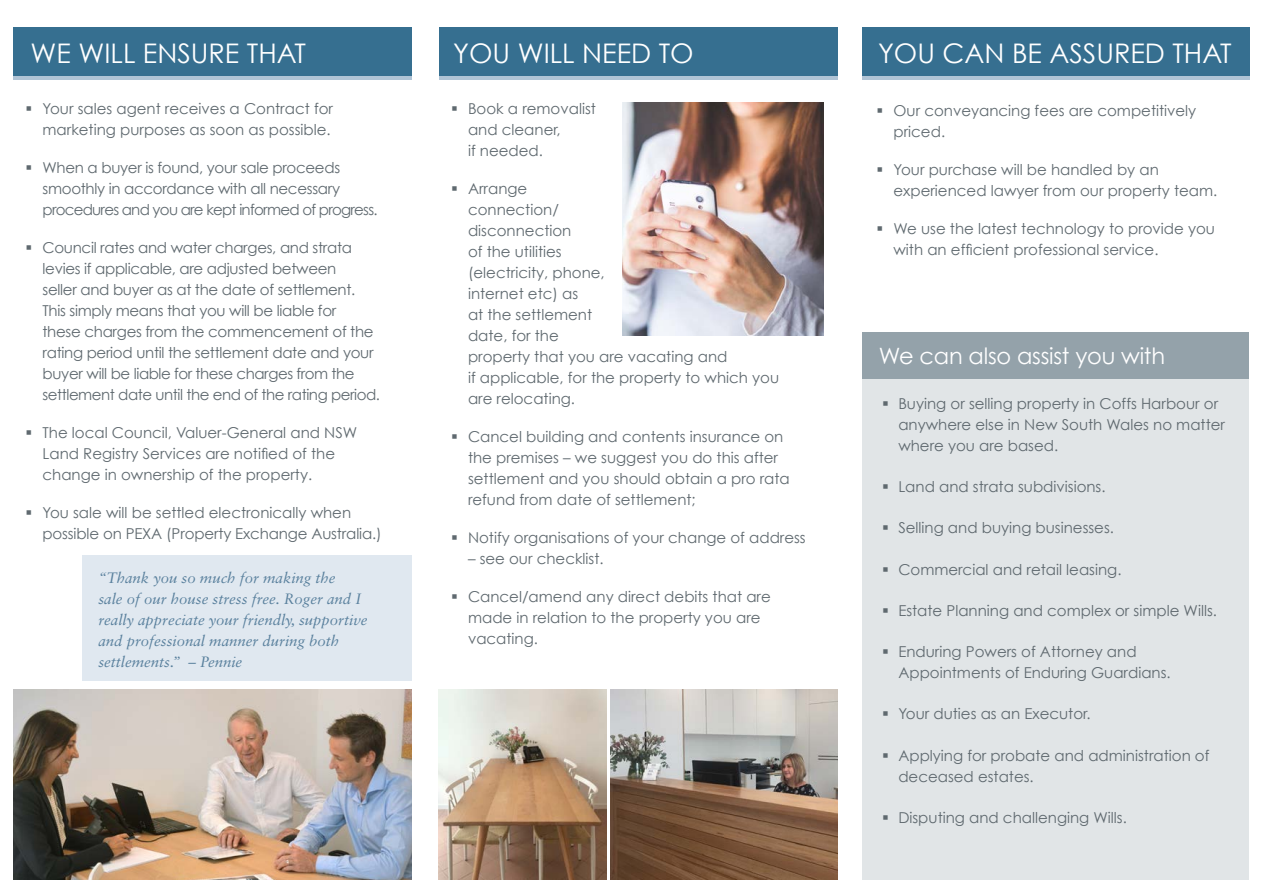
<style>
.page{position:relative;width:1263px;height:893px;background:#fff}
.page>*{position:absolute;margin:0;border:0;box-sizing:border-box;transform-origin:0 0}
.t1{font:27px "Century Gothic";color:#fff}
.t2{font:22.5px "Century Gothic";letter-spacing:-.01em;color:#fff}
.t3{font:15px/21px "Century Gothic";color:#5f696f}
.t4{font:15px/21px "Century Gothic";letter-spacing:-.02em;color:#5f696f}
.t5{font:italic 15px/21px "Sabon LT Std";color:#59809d}
</style>
<div class="page">
<div style="left:14px;top:27px;width:398px;height:52px;background:#366f90"></div>
<hr style="left:14px;top:76px;width:398px;height:4px;background:#b0c4d6">
<div style="left:439px;top:27px;width:398px;height:52px;background:#366f90"></div>
<hr style="left:439px;top:76px;width:398px;height:4px;background:#b0c4d6">
<img style="left:14px;top:690px;width:398px;height:189px">
<img style="left:610px;top:690px;width:227px;height:189px">
<img style="left:439px;top:690px;width:167px;height:189px">
<img style="left:623px;top:102px;width:200px;height:233px">
<div style="left:862px;top:332px;width:387px;height:547px;background:#e1e5e7"></div>
<div style="left:862px;top:332px;width:387px;height:47px;background:#94a2aa"></div>
<div style="left:862px;top:27px;width:387px;height:52px;background:#366f90"></div>
<hr style="left:862px;top:76px;width:387px;height:4px;background:#b0c4d6">
<div style="left:82px;top:555px;width:330px;height:125px;background:#e0e8f0"></div>
<p class="t1" style="left:31px;top:37px;width:277px">WE WILL ENSURE THAT</p>
<p class="t3" style="left:26px;top:98px;width:309px;text-align:right">▪ Your sales agent receives a Contract for marketing purposes as soon as possible.</p>
<p class="t4" style="left:43px;top:157px;width:337px;text-indent:-17px">▪ When a buyer is found, your sale proceeds smoothly in accordance with all necessary procedures and you are kept informed of progress.</p>
<p class="t4" style="left:43px;top:237px;width:339px;text-indent:-17px">▪ Council rates and water charges, and strata levies if applicable, are adjusted between<br>seller and buyer as at the date of settlement.<br>This simply means that you will be liable for<br>these charges from the commencement of the rating period until the settlement date and your buyer will be liable for these charges from the settlement date until the end of the rating period.</p>
<p class="t3" style="left:43px;top:422px;width:316px;text-indent:-17px">▪ The local Council, Valuer-General and NSW<br>Land Registry Services are notified of the change in ownership of the property.</p>
<p class="t3" style="left:43px;top:502px;width:341px;text-indent:-17px">▪ You sale will be settled electronically when possible on PEXA (Property Exchange Australia.)</p>
<p class="t5" style="left:98px;top:567px;width:270px">“Thank you so much for making the<br>sale of our house stress free. Roger and I really appreciate your friendly, supportive and professional manner during both settlements.” – Pennie</p>
<p class="t1" style="left:453px;top:37px;width:242px">YOU WILL NEED TO</p>
<p class="t3" style="left:468px;top:98px;width:129px;text-indent:-17px">▪ Book a removalist and cleaner,<br>if needed.</p>
<p class="t3" style="left:468px;top:178px;width:313px;text-indent:-17px">▪ Arrange<br>connection/<br>disconnection<br>of the utilities<br>(electricity, phone,<br>internet etc) as<br>at the settlement<br>date, for the<br>property that you are vacating and<br>if applicable, for the property to which you are relocating.</p>
<p class="t3" style="left:468px;top:426px;width:323px;text-indent:-17px">▪ Cancel building and contents insurance on the premises – we suggest you do this after settlement and you should obtain a pro rata refund from date of settlement;</p>
<p class="t3" style="left:451px;top:527px;width:356px">▪ Notify organisations of your change of address</p>
<p class="t3" style="left:468px;top:548px;width:137px">– see our checklist.</p>
<p class="t3" style="left:468px;top:586px;width:304px;text-indent:-17px">▪ Cancel/amend any direct debits that are made in relation to the property you are vacating.</p>
<p class="t1" style="left:878px;top:37px;width:355px">YOU CAN BE ASSURED THAT</p>
<p class="t3" style="left:893px;top:100px;width:304px;text-indent:-17px">▪ Our conveyancing fees are competitively priced.</p>
<p class="t3" style="left:893px;top:159px;width:325px;text-indent:-17px">▪ Your purchase will be handled by an experienced lawyer from our property team.</p>
<p class="t3" style="left:893px;top:218px;width:323px;text-indent:-17px">▪ We use the latest technology to provide you with an efficient professional service.</p>
<p class="t2" style="left:879px;top:342px;width:288px">We can also assist you with</p>
<p class="t3" style="left:898px;top:393px;width:328px;text-indent:-16px">▪ Buying or selling property in Coffs Harbour or anywhere else in New South Wales no matter where you are based.</p>
<p class="t3" style="left:882px;top:476px;width:225px">▪ Land and strata subdivisions.</p>
<p class="t3" style="left:882px;top:517px;width:233px">▪ Selling and buying businesses.</p>
<p class="t3" style="left:882px;top:558px;width:241px">▪ Commercial and retail leasing.</p>
<p class="t3" style="left:882px;top:600px;width:336px">▪ Estate Planning and complex or simple Wills.</p>
<p class="t3" style="left:898px;top:641px;width:274px;text-indent:-16px">▪ Enduring Powers of Attorney and<br>Appointments of Enduring Guardians.</p>
<p class="t3" style="left:882px;top:703px;width:210px">▪ Your duties as an Executor.</p>
<p class="t3" style="left:898px;top:744px;width:313px;text-indent:-16px">▪ Applying for probate and administration of deceased estates.</p>
<p class="t3" style="left:882px;top:807px;width:246px">▪ Disputing and challenging Wills.</p>
</div>
